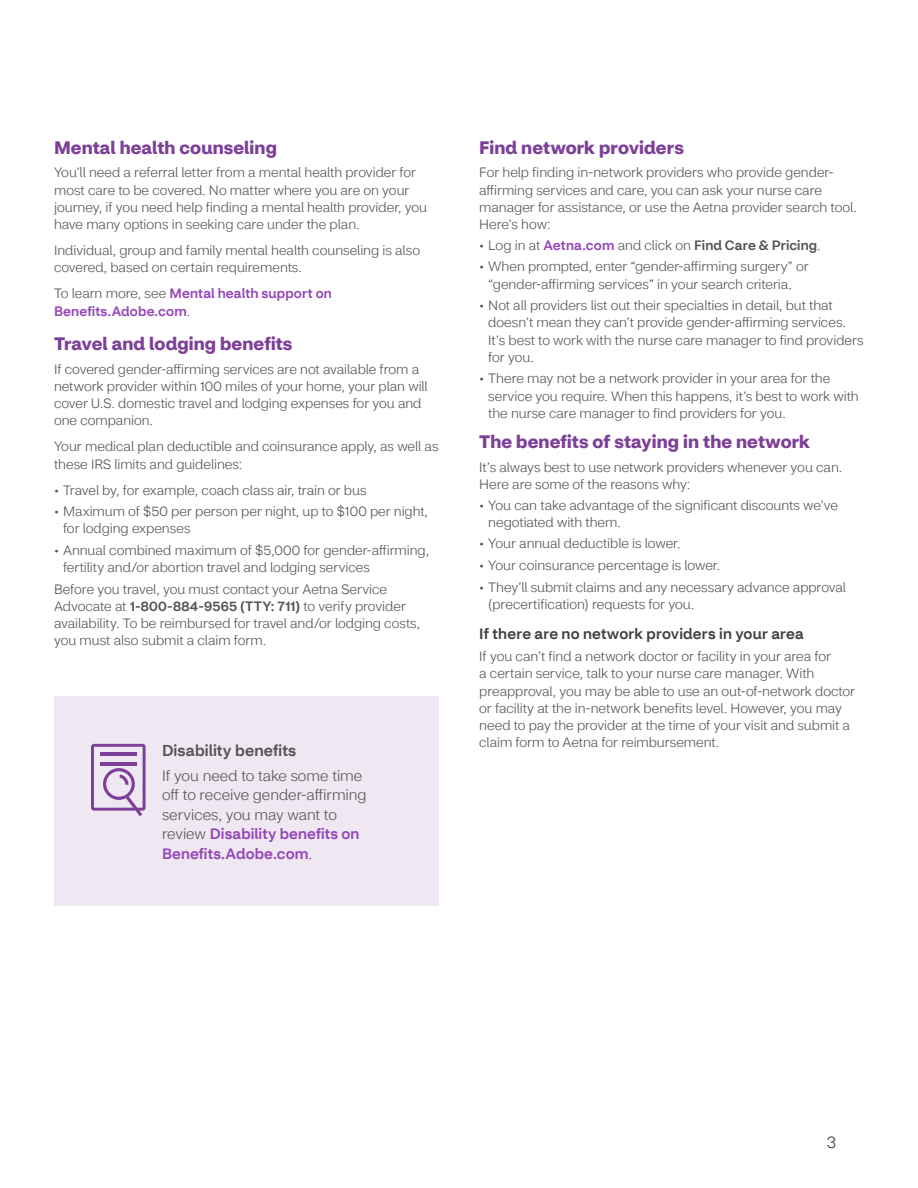
<style>
.page{position:relative;width:918px;height:1188px;background:#fff}
.page>*{position:absolute;margin:0;border:0;box-sizing:border-box;transform-origin:0 0}
.t1{font:700 18px "CVS Health Sans";color:#7d3f98}
.t2{font:300 16.5px "CVS Health Sans";color:#414141}
.t3{font:500 15.75px "CVS Health Sans";color:#545454}
.t4{font:300 15px/19.5px "CVS Health Sans";color:#545454}
.t5{font:500 15px "CVS Health Sans";letter-spacing:.015em;color:#414141}
.t6{font:300 13.5px/17.2px "CVS Health Sans";letter-spacing:-.005em;color:#545355}
.t7{font:500 13.5px/17.2px "CVS Health Sans";letter-spacing:.015em;color:#9546b7}
.s1{font-weight:300;color:#545355}
.s2{font-weight:500}
.s3{font-weight:500;color:#9546b7}
.s4{color:#565659}
</style>
<div class="page">
<div style="left:54px;top:697px;width:385px;height:209px;background:#efe8f3"></div>
<svg style="left:91px;top:744px;width:55px;height:72px"></svg>
<h3 class="t1" style="left:54px;top:136px;width:224px">Mental health counseling</h3>
<p class="t6" style="left:54px;top:164px;width:375px">You’ll need a referral letter from a mental health provider for most care to be covered. No matter where you are on your journey, if you need help finding a mental health provider, you have many options in seeking care under the plan.</p>
<p class="t6" style="left:54px;top:242px;width:368px">Individual, group and family mental health counseling is also covered, based on certain requirements.</p>
<p class="t7" style="left:54px;top:285px;width:279px"><span class="s1">To learn more, see</span> Mental health support on<br>Benefits.Adobe.com<span class="s1">.</span></p>
<h3 class="t1" style="left:54px;top:332px;width:240px">Travel and lodging benefits</h3>
<p class="t6" style="left:54px;top:360px;width:375px">If covered gender-affirming services are not available from a network provider within 100 miles of your home, your plan will cover U.S. domestic travel and lodging expenses for you and one companion.</p>
<p class="t6" style="left:54px;top:438px;width:386px">Your medical plan deductible and coinsurance apply, as well as these IRS limits and guidelines:</p>
<p class="t6" style="left:54px;top:481px;width:314px">• Travel by, for example, coach class air, train or bus</p>
<p class="t6" style="left:63px;top:503px;width:367px;text-indent:-9px">• Maximum of $50 per person per night, up to $100 per night, for lodging expenses</p>
<p class="t6" style="left:63px;top:542px;width:368px;text-indent:-9px">• Annual combined maximum of $5,000 for gender-affirming, fertility and/or abortion travel and lodging services</p>
<p class="t6" style="left:54px;top:580px;width:368px">Before you travel, you must contact your Aetna Service Advocate at <span class="s2">1-800-884-9565 (TTY: 711)</span> to verify provider availability. To be reimbursed for travel and/or lodging costs, you must also submit a claim form.</p>
<h4 class="t3" style="left:162px;top:741px;width:136px">Disability benefits</h4>
<p class="t4" style="left:162px;top:766px;width:206px">If you need to take some time off to receive gender-affirming services, you may want to review <span class="s3">Disability benefits on<br>Benefits.Adobe.com</span><span class="s4">.</span></p>
<h3 class="t1" style="left:479px;top:136px;width:206px">Find network providers</h3>
<p class="t6" style="left:479px;top:164px;width:379px">For help finding in-network providers who provide gender&shy;affirming services and care, you can ask your nurse care manager for assistance, or use the Aetna provider search tool.<br>Here’s how:</p>
<p class="t6" style="left:479px;top:236px;width:343px">• Log in at <span class="s3">Aetna.com</span> and click on <span class="s2">Find Care &amp; Pricing</span>.</p>
<p class="t6" style="left:479px;top:258px;width:331px;text-align:center">• When prompted, enter “gender-affirming surgery” or “gender-affirming services” in your search criteria.</p>
<p class="t6" style="left:488px;top:297px;width:377px;text-indent:-9px">• Not all providers list out their specialties in detail, but that doesn’t mean they can’t provide gender-affirming services.<br>It’s best to work with the nurse care manager to find providers for you.</p>
<p class="t6" style="left:488px;top:370px;width:372px;text-indent:-9px">• There may not be a network provider in your area for the service you require. When this happens, it’s best to work with the nurse care manager to find providers for you.</p>
<h3 class="t1" style="left:479px;top:430px;width:332px">The benefits of staying in the network</h3>
<p class="t6" style="left:479px;top:459px;width:365px">It’s always best to use network providers whenever you can.<br>Here are some of the reasons why:</p>
<p class="t6" style="left:488px;top:496px;width:351px;text-indent:-9px">• You can take advantage of the significant discounts we’ve negotiated with them.</p>
<p class="t6" style="left:479px;top:535px;width:203px">• Your annual deductible is lower.</p>
<p class="t6" style="left:479px;top:557px;width:243px">• Your coinsurance percentage is lower.</p>
<p class="t6" style="left:488px;top:578px;width:359px;text-indent:-9px">• They’ll submit claims and any necessary advance approval (precertification) requests for you.</p>
<h4 class="t5" style="left:479px;top:625px;width:326px">If there are no network providers in your area</h4>
<p class="t6" style="left:479px;top:648px;width:377px">If you can’t find a network doctor or facility in your area for<br>a certain service, talk to your nurse care manager. With preapproval, you may be able to use an out-of-network doctor or facility at the in-network benefits level. However, you may need to pay the provider at the time of your visit and submit a claim form to Aetna for reimbursement.</p>
<p class="t2" style="left:827px;top:1132px;width:11px">3</p>
</div>
